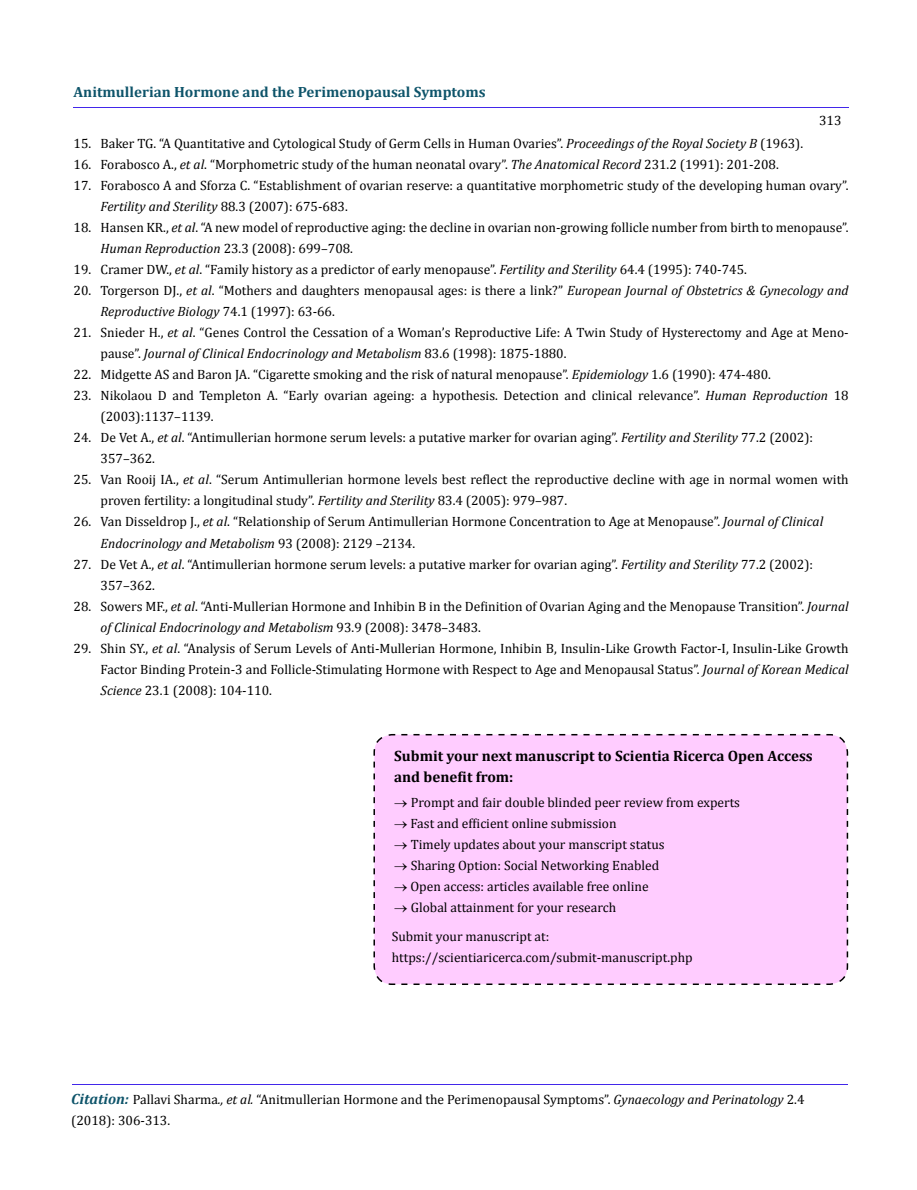
<style>
.page{position:relative;width:917px;height:1190px;background:#fff}
.page>*{position:absolute;margin:0;border:0;box-sizing:border-box;transform-origin:0 0}
.t1{font:700 15px/21px "Cambria";color:#000}
.t2{font:700 14.85px "Cambria";color:#0e546a}
.t3{font:13.5px/21px "Cambria";color:#000}
.s1{font-style:italic}
.s2{font-weight:700;font-style:italic;font-size:14.85px;color:#0e546a}
</style>
<div class="page">
<div style="left:373px;top:733px;width:475px;height:252px;background:#fcf"></div>
<hr style="left:74px;top:107px;width:774px;height:1px;background:#4227ea">
<hr style="left:72px;top:1084px;width:775px;height:1px;background:#4227ea">
<p class="t2" style="left:73px;top:83px;width:413px">Anitmullerian Hormone and the Perimenopausal Symptoms</p>
<p class="t3" style="left:819px;top:109px;width:24px">313</p>
<p class="t3" style="left:73px;top:133px;width:731px">15. Baker TG. “A Quantitative and Cytological Study of Germ Cells in Human Ovaries”. <span class="s1">Proceedings of the Royal Society B</span> (1963).</p>
<p class="t3" style="left:73px;top:154px;width:706px">16. Forabosco A., <span class="s1">et al</span>. “Morphometric study of the human neonatal ovary”. <span class="s1">The Anatomical Record</span> 231.2 (1991): 201-208.</p>
<p class="t3" style="left:100px;top:175px;width:749px;text-indent:-27px">17. Forabosco A and Sforza C. “Establishment of ovarian reserve: a quantitative morphometric study of the developing human ovary”.<br><span class="s1">Fertility and Sterility</span> 88.3 (2007): 675-683.</p>
<p class="t3" style="left:100px;top:217px;width:749px;text-indent:-27px">18. Hansen KR., <span class="s1">et al</span>. “A new model of reproductive aging: the decline in ovarian non-growing follicle number from birth to menopause”.<br><span class="s1">Human Reproduction</span> 23.3 (2008): 699–708.</p>
<p class="t3" style="left:73px;top:259px;width:675px">19. Cramer DW., <span class="s1">et al</span>. “Family history as a predictor of early menopause”. <span class="s1">Fertility and Sterility</span> 64.4 (1995): 740-745.</p>
<p class="t3" style="left:100px;top:280px;width:749px;text-indent:-27px">20. Torgerson DJ., <span class="s1">et al</span>. “Mothers and daughters menopausal ages: is there a link?” <span class="s1">European Journal of Obstetrics &amp; Gynecology and<br>Reproductive Biology</span> 74.1 (1997): 63-66.</p>
<p class="t3" style="left:100px;top:322px;width:749px;text-indent:-27px">21. Snieder H., <span class="s1">et al</span>. “Genes Control the Cessation of a Woman’s Reproductive Life: A Twin Study of Hysterectomy and Age at Meno&shy;pause”. <span class="s1">Journal of Clinical Endocrinology and Metabolism</span> 83.6 (1998): 1875-1880.</p>
<p class="t3" style="left:73px;top:364px;width:699px">22. Midgette AS and Baron JA. “Cigarette smoking and the risk of natural menopause”. <span class="s1">Epidemiology</span> 1.6 (1990): 474-480.</p>
<p class="t3" style="left:100px;top:385px;width:749px;text-indent:-27px">23. Nikolaou D and Templeton A. “Early ovarian ageing: a hypothesis. Detection and clinical relevance”. <span class="s1">Human Reproduction</span> 18 (2003):1137–1139.</p>
<p class="t3" style="left:100px;top:427px;width:714px;text-indent:-27px">24. De Vet A., <span class="s1">et al</span>. “Antimullerian hormone serum levels: a putative marker for ovarian aging”. <span class="s1">Fertility and Sterility</span> 77.2 (2002):<br>357–362.</p>
<p class="t3" style="left:100px;top:469px;width:749px;text-indent:-27px">25. Van Rooij IA., <span class="s1">et al</span>. “Serum Antimullerian hormone levels best reflect the reproductive decline with age in normal women with proven fertility: a longitudinal study”. <span class="s1">Fertility and Sterility</span> 83.4 (2005): 979–987.</p>
<p class="t3" style="left:100px;top:511px;width:724px;text-indent:-27px">26. Van Disseldrop J., <span class="s1">et al</span>. “Relationship of Serum Antimullerian Hormone Concentration to Age at Menopause”. <span class="s1">Journal of Clinical<br>Endocrinology and Metabolism</span> 93 (2008): 2129 –2134.</p>
<p class="t3" style="left:100px;top:553px;width:714px;text-indent:-27px">27. De Vet A., <span class="s1">et al</span>. “Antimullerian hormone serum levels: a putative marker for ovarian aging”. <span class="s1">Fertility and Sterility</span> 77.2 (2002):<br>357–362.</p>
<p class="t3" style="left:100px;top:595px;width:749px;text-indent:-27px">28. Sowers MF., <span class="s1">et al</span>. “Anti-Mullerian Hormone and Inhibin B in the Definition of Ovarian Aging and the Menopause Transition”. <span class="s1">Journal of Clinical Endocrinology and Metabolism</span> 93.9 (2008): 3478–3483.</p>
<p class="t3" style="left:100px;top:637px;width:749px;text-align:justify;text-indent:-27px">29. Shin SY., <span class="s1">et al</span>. “Analysis of Serum Levels of Anti-Mullerian Hormone, Inhibin B, Insulin-Like Growth Factor-I, Insulin-Like Growth Factor Binding Protein-3 and Follicle-Stimulating Hormone with Respect to Age and Menopausal Status”. <span class="s1">Journal of Korean Medical Science</span> 23.1 (2008): 104-110.</p>
<p class="t1" style="left:394px;top:744px;width:420px">Submit your next manuscript to Scientia Ricerca Open Access and benefit from:</p>
<p class="t3" style="left:394px;top:791px;width:347px">→ Prompt and fair double blinded peer review from experts</p>
<p class="t3" style="left:394px;top:812px;width:224px">→ Fast and efficient online submission</p>
<p class="t3" style="left:394px;top:833px;width:272px">→ Timely updates about your manscript status</p>
<p class="t3" style="left:394px;top:854px;width:266px">→ Sharing Option: Social Networking Enabled</p>
<p class="t3" style="left:394px;top:875px;width:256px">→ Open access: articles available free online</p>
<p class="t3" style="left:392px;top:892px;width:226px;line-height:29.4px">→ Global attainment for your research<br>Submit your manuscript at:</p>
<p class="t3" style="left:392px;top:947px;width:302px">https://scientiaricerca.com/submit-manuscript.php</p>
<p class="t3" style="left:71px;top:1089px;width:734px"><span class="s2">Citation:</span> Pallavi Sharma<span class="s1">., et al.</span> “Anitmullerian Hormone and the Perimenopausal Symptoms”. <span class="s1">Gynaecology and Perinatology</span> 2.4 (2018): 306-313.</p>
</div>
